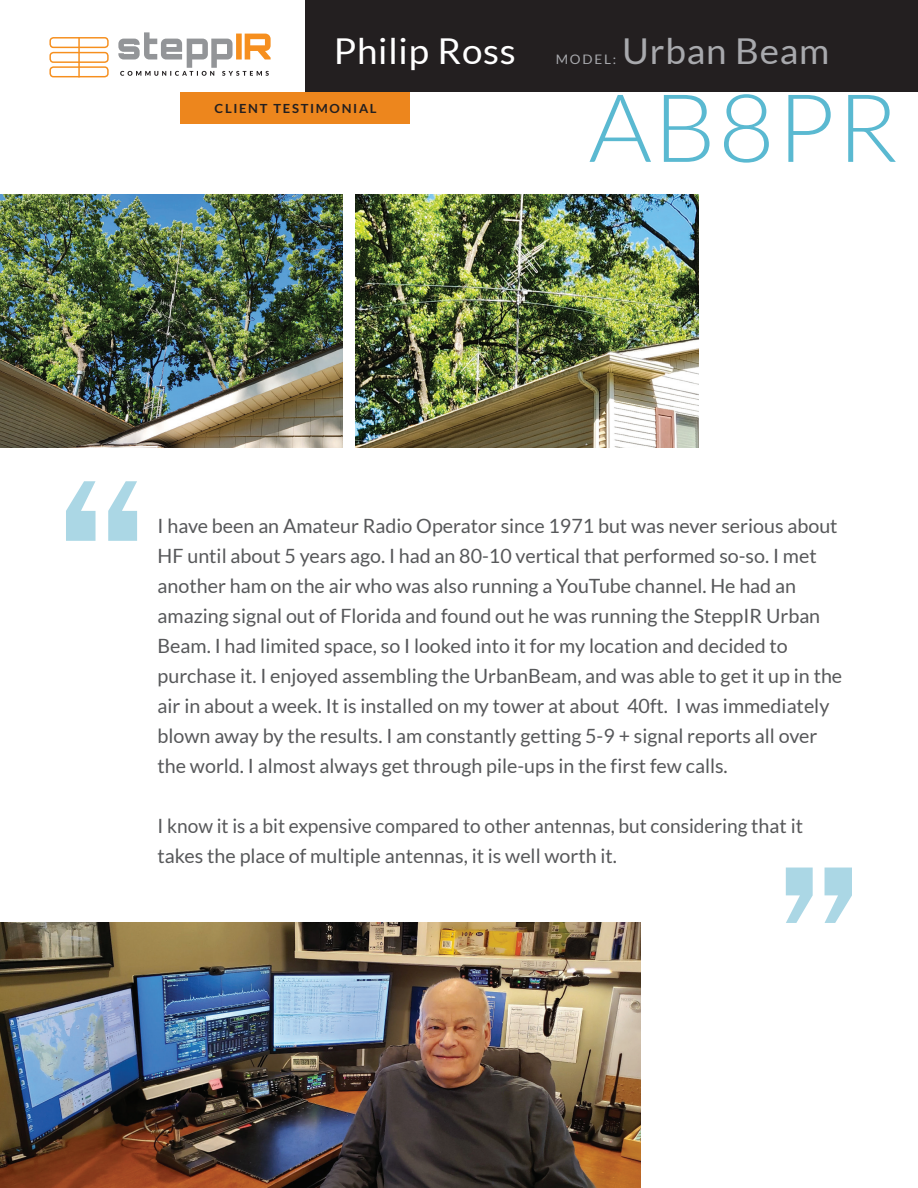
<style>
.page{position:relative;width:918px;height:1188px;background:#fff}
.page>*{position:absolute;margin:0;border:0;box-sizing:border-box;transform-origin:0 0}
.t1{font:300 94.5px "Lato";letter-spacing:.02em;color:#5ab9d1}
.t2{font:35.7px "Lato";letter-spacing:.02em;color:#fff}
.t3{font:35.7px "Lato";letter-spacing:.02em;color:#a8a9ad}
.t4{font:19.65px/30px "Lato";color:#57585a}
.t5{font:13.05px "Lato";letter-spacing:.13em;color:#a8a9ad}
.t6{font:700 12.6px "Lato";letter-spacing:.13em;color:#231f20}
</style>
<div class="page">
<div style="left:181px;top:92px;width:229px;height:32px;background:#ed861d"></div>
<div style="left:306px;top:0;width:612px;height:92px;background:#231f20"></div>
<svg style="left:118px;top:32px;width:153px;height:44px"></svg>
<div style="left:49px;top:37px;width:60px;height:11px;border:1px solid #f68f1e;border-radius:3px"></div>
<div style="left:49px;top:52px;width:60px;height:11px;border:1px solid #f68f1e;border-radius:3px"></div>
<div style="left:49px;top:66px;width:60px;height:11px;border:1px solid #f68f1e;border-radius:3px"></div>
<hr style="left:78px;top:37px;width:2px;height:40px;background:#f68f1e">
<svg style="left:66px;top:481px;width:71px;height:60px"></svg>
<svg style="left:786px;top:868px;width:66px;height:55px"></svg>
<img style="left:0;top:194px;width:343px;height:254px">
<img style="left:355px;top:194px;width:343px;height:254px">
<img style="left:0;top:923px;width:641px;height:265px">
<h2 class="t2" style="left:334px;top:31px;width:184px">Philip Ross</h2>
<p class="t6" style="left:215px;top:101px;width:164px">CLIENT TESTIMONIAL</p>
<p class="t5" style="left:556px;top:52px;width:62px">MODEL:</p>
<h2 class="t3" style="left:622px;top:31px;width:209px">Urban Beam</h2>
<h1 class="t1" style="left:589px;top:77px;width:311px">AB8PR</h1>
<p class="t4" style="left:158px;top:511px;width:686px">I have been an Amateur Radio Operator since 1971 but was never serious about HF until about 5 years ago. I had an 80-10 vertical that performed so-so. I met another ham on the air who was also running a YouTube channel. He had an amazing signal out of Florida and found out he was running the SteppIR Urban Beam. I had limited space, so I looked into it for my location and decided to purchase it. I enjoyed assembling the UrbanBeam, and was able to get it up in the air in about a week. It is installed on my tower at about 40ft. I was immediately blown away by the results. I am constantly getting 5-9 + signal reports all over the world. I almost always get through pile-ups in the first few calls.</p>
<p class="t4" style="left:158px;top:811px;width:647px">I know it is a bit expensive compared to other antennas, but considering that it takes the place of multiple antennas, it is well worth it.</p>
</div>
